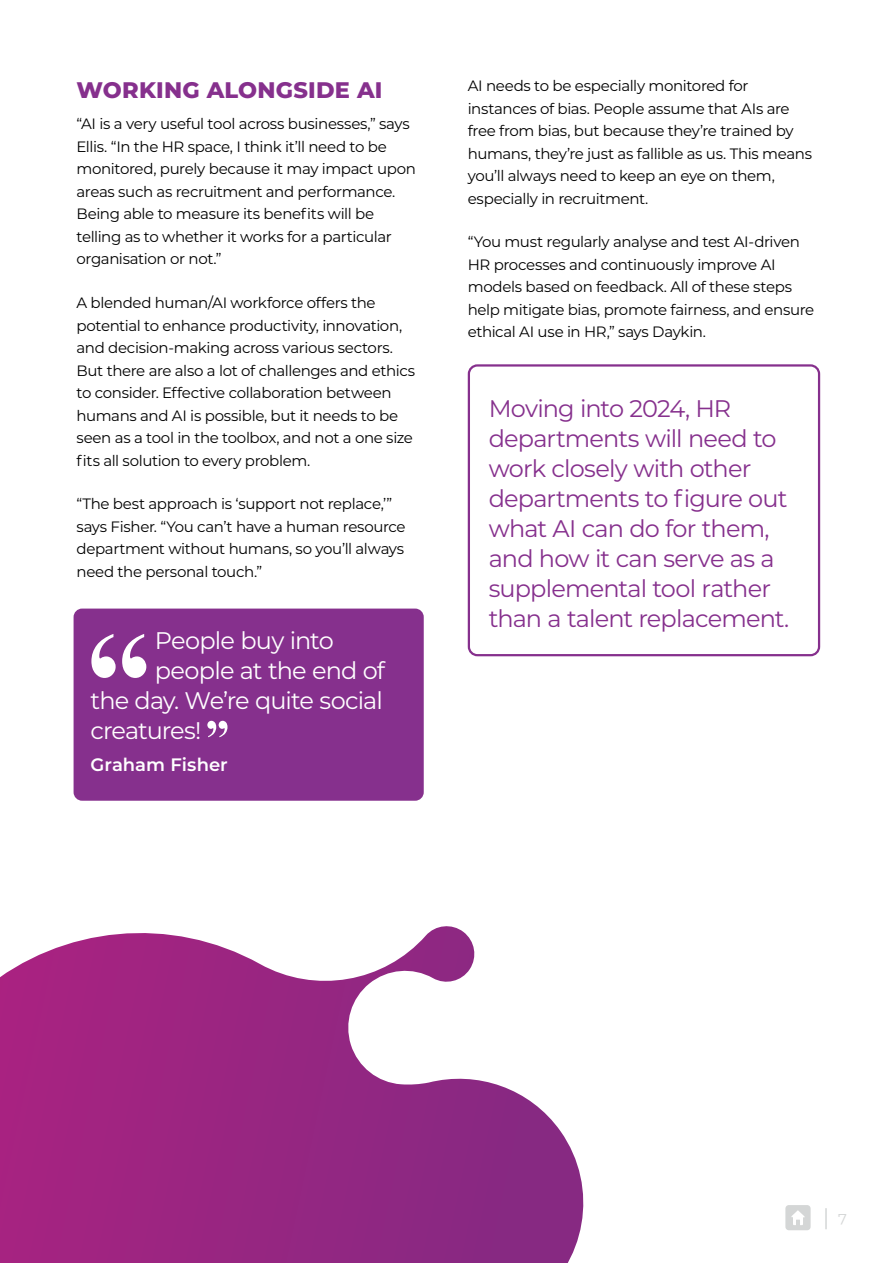
<style>
.page{position:relative;width:893px;height:1263px;background:#fff}
.page>*{position:absolute;margin:0;border:0;box-sizing:border-box;transform-origin:0 0}
.t1{font:24px/30px "Montserrat";letter-spacing:-.035em;color:#86308d}
.t2{font:24px "Montserrat";letter-spacing:-.035em;color:#fff}
.t3{font:800 22.5px "Montserrat";letter-spacing:.01em;color:#86308d}
.t4{font:600 18px "Montserrat";color:#fff}
.t5{font:15px/22.5px "Montserrat";letter-spacing:-.025em;color:#000}
.t6{font:15px "Montserrat";color:#d4d6d6}
</style>
<div class="page">
<div style="left:74px;top:608px;width:350px;height:193px;background:#86308d;border-radius:9px"></div>
<svg style="left:207px;top:721px;width:20px;height:16px"></svg>
<svg style="left:91px;top:634px;width:55px;height:44px"></svg>
<div style="left:468px;top:364px;width:352px;height:292px;border:2px solid #86308d;border-radius:9px"></div>
<svg style="left:0;top:926px;width:584px;height:337px"></svg>
<svg style="left:785px;top:1205px;width:26px;height:25px"></svg>
<hr style="left:825px;top:1209px;width:2px;height:20px;background:#d4d6d6">
<h2 class="t3" style="left:77px;top:74px;width:308px">WORKING ALONGSIDE AI</h2>
<p class="t5" style="left:77px;top:112px;width:341px">“AI is a very useful tool across businesses,” says Ellis. “In the HR space, I think it’ll need to be monitored, purely because it may impact upon areas such as recruitment and performance.<br>Being able to measure its benefits will be telling as to whether it works for a particular organisation or not.”</p>
<p class="t5" style="left:77px;top:291px;width:340px">A blended human/AI workforce offers the potential to enhance productivity, innovation, and decision-making across various sectors.<br>But there are also a lot of challenges and ethics to consider. Effective collaboration between humans and AI is possible, but it needs to be seen as a tool in the toolbox, and not a one size fits all solution to every problem.</p>
<p class="t5" style="left:77px;top:492px;width:330px">“The best approach is ‘support not replace,’” says Fisher. “You can’t have a human resource department without humans, so you’ll always need the personal touch.”</p>
<h1 class="t2" style="left:155px;top:624px;width:180px">People buy into</h1>
<h1 class="t2" style="left:155px;top:654px;width:232px">people at the end of</h1>
<h1 class="t2" style="left:91px;top:684px;width:294px">the day. We’re quite social</h1>
<h1 class="t2" style="left:91px;top:714px;width:112px">creatures!</h1>
<p class="t4" style="left:91px;top:752px;width:139px">Graham Fisher</p>
<p class="t5" style="left:468px;top:74px;width:346px">AI needs to be especially monitored for instances of bias. People assume that AIs are free from bias, but because they’re trained by humans, they’re just as fallible as us. This means you’ll always need to keep an eye on them, especially in recruitment.</p>
<p class="t5" style="left:468px;top:230px;width:348px">“You must regularly analyse and test AI-driven HR processes and continuously improve AI models based on feedback. All of these steps help mitigate bias, promote fairness, and ensure ethical AI use in HR,” says Daykin.</p>
<h1 class="t1" style="left:489px;top:393px;width:302px">Moving into 2024, HR departments will need to work closely with other departments to figure out what AI can do for them, and how it can serve as a supplemental tool rather than a talent replacement.</h1>
<p class="t6" style="left:838px;top:1207px;width:10px">7</p>
</div>
